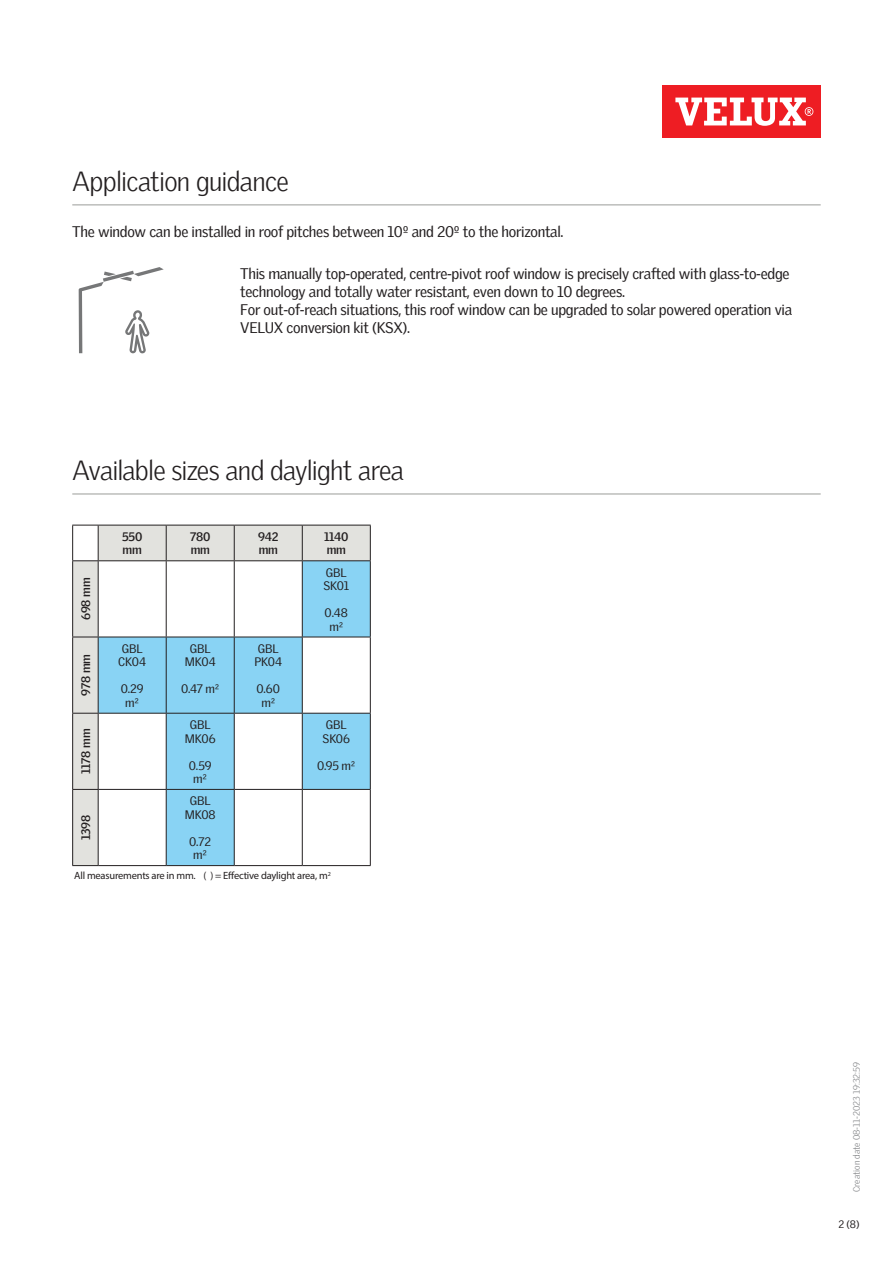
<style>
.page{position:relative;width:893px;height:1263px;background:#fff}
.page>*{position:absolute;margin:0;border:0;box-sizing:border-box;transform-origin:0 0}
.Headline_With_Line_B{font:300 27px "Velux Gothic";letter-spacing:-.03em;color:#231f20}
.Body_Regular{font:15px/18px "Velux Gothic";letter-spacing:-.02em;color:#231f20}
.TableText{font:12px/13.5px "Velux Gothic";letter-spacing:-.005em;color:#231f20;text-align:center}
.TableHeader_TableTex{font:700 12px/13.5px "Velux Gothic";letter-spacing:-.02em;color:#231f20}
.TableHeader{font:700 12px "Velux Gothic";letter-spacing:-.02em;color:#231f20}
.t1{font:10.5px "Myriad Pro";letter-spacing:-.02em;color:#231f20}
.t2{font:10.5px "Velux Gothic";color:#231f20}
.t3{font:300 9px "Velux Gothic";color:#7c7e81}
</style>
<div class="page">
<div style="left:662px;top:85px;width:159px;height:53px;background:#ee1d23"></div>
<svg style="left:675px;top:98px;width:138px;height:28px"></svg>
<hr style="left:72px;top:204px;width:749px;height:2px;background:#bcbdbb">
<hr style="left:72px;top:493px;width:749px;height:2px;background:#bcbdbb">
<svg style="left:73px;top:526px;width:297px;height:339px;background:#e0e0dd"></svg>
<svg style="left:99px;top:561px;width:271px;height:304px"></svg>
<svg style="left:73px;top:525px;width:25px;height:1px"></svg>
<hr style="left:72px;top:525px;width:1px;height:35px;background:#231f20">
<hr style="left:98px;top:525px;width:68px;height:1px;background:#231f20">
<hr style="left:98px;top:525px;width:1px;height:35px;background:#231f20">
<hr style="left:166px;top:525px;width:68px;height:1px;background:#231f20">
<hr style="left:166px;top:525px;width:1px;height:35px;background:#231f20">
<hr style="left:234px;top:525px;width:68px;height:1px;background:#231f20">
<hr style="left:234px;top:525px;width:1px;height:35px;background:#231f20">
<hr style="left:302px;top:525px;width:69px;height:1px;background:#231f20">
<hr style="left:302px;top:525px;width:1px;height:35px;background:#231f20">
<hr style="left:370px;top:525px;width:1px;height:35px;background:#231f20">
<svg style="left:72px;top:560px;width:26px;height:1px"></svg>
<hr style="left:72px;top:561px;width:1px;height:76px;background:#231f20">
<hr style="left:98px;top:560px;width:68px;height:1px;background:#231f20">
<hr style="left:98px;top:561px;width:1px;height:76px;background:#231f20">
<hr style="left:166px;top:560px;width:68px;height:1px;background:#231f20">
<hr style="left:166px;top:561px;width:1px;height:76px;background:#231f20">
<hr style="left:234px;top:560px;width:68px;height:1px;background:#231f20">
<hr style="left:234px;top:561px;width:1px;height:76px;background:#231f20">
<hr style="left:302px;top:560px;width:69px;height:1px;background:#231f20">
<hr style="left:302px;top:561px;width:1px;height:76px;background:#231f20">
<hr style="left:370px;top:561px;width:1px;height:76px;background:#231f20">
<svg style="left:73px;top:637px;width:25px;height:1px"></svg>
<hr style="left:72px;top:637px;width:1px;height:76px;background:#231f20">
<hr style="left:98px;top:637px;width:68px;height:1px;background:#231f20">
<hr style="left:98px;top:637px;width:1px;height:76px;background:#231f20">
<hr style="left:166px;top:637px;width:68px;height:1px;background:#231f20">
<hr style="left:166px;top:637px;width:1px;height:76px;background:#231f20">
<hr style="left:234px;top:637px;width:68px;height:1px;background:#231f20">
<hr style="left:234px;top:637px;width:1px;height:76px;background:#231f20">
<hr style="left:302px;top:637px;width:69px;height:1px;background:#231f20">
<hr style="left:302px;top:637px;width:1px;height:76px;background:#231f20">
<hr style="left:370px;top:637px;width:1px;height:76px;background:#231f20">
<svg style="left:73px;top:713px;width:25px;height:1px"></svg>
<hr style="left:72px;top:713px;width:1px;height:76px;background:#231f20">
<hr style="left:98px;top:713px;width:68px;height:1px;background:#231f20">
<hr style="left:98px;top:713px;width:1px;height:76px;background:#231f20">
<hr style="left:166px;top:713px;width:68px;height:1px;background:#231f20">
<hr style="left:166px;top:713px;width:1px;height:76px;background:#231f20">
<hr style="left:234px;top:713px;width:68px;height:1px;background:#231f20">
<hr style="left:234px;top:713px;width:1px;height:76px;background:#231f20">
<hr style="left:302px;top:713px;width:69px;height:1px;background:#231f20">
<hr style="left:302px;top:713px;width:1px;height:76px;background:#231f20">
<hr style="left:370px;top:713px;width:1px;height:76px;background:#231f20">
<svg style="left:72px;top:789px;width:26px;height:1px"></svg>
<hr style="left:72px;top:790px;width:1px;height:75px;background:#231f20">
<svg style="left:72px;top:865px;width:26px;height:1px"></svg>
<hr style="left:98px;top:789px;width:68px;height:1px;background:#231f20">
<hr style="left:98px;top:790px;width:1px;height:75px;background:#231f20">
<hr style="left:98px;top:865px;width:68px;height:1px;background:#231f20">
<hr style="left:166px;top:789px;width:68px;height:1px;background:#231f20">
<hr style="left:166px;top:790px;width:1px;height:75px;background:#231f20">
<hr style="left:166px;top:865px;width:68px;height:1px;background:#231f20">
<hr style="left:234px;top:789px;width:68px;height:1px;background:#231f20">
<hr style="left:234px;top:790px;width:1px;height:75px;background:#231f20">
<hr style="left:234px;top:865px;width:68px;height:1px;background:#231f20">
<hr style="left:302px;top:789px;width:69px;height:1px;background:#231f20">
<hr style="left:302px;top:790px;width:1px;height:75px;background:#231f20">
<hr style="left:370px;top:790px;width:1px;height:75px;background:#231f20">
<hr style="left:302px;top:865px;width:69px;height:1px;background:#231f20">
<svg style="left:79px;top:267px;width:85px;height:86px"></svg>
<p class="Headline_With_Line_B" style="left:72px;top:161px;width:218px">Application guidance</p>
<p class="Body_Regular" style="left:72px;top:221px;width:493px">The window can be installed in roof pitches between 10º and 20º to the horizontal.</p>
<p class="Body_Regular" style="left:240px;top:263px;width:551px">This manually top-operated, centre-pivot roof window is precisely crafted with glass-to-edge technology and totally water resistant, even down to 10 degrees.</p>
<p class="Body_Regular" style="left:240px;top:299px;width:553px">For out-of-reach situations, this roof window can be upgraded to solar powered operation via<br>VELUX conversion kit (KSX).</p>
<p class="Headline_With_Line_B" style="left:72px;top:450px;width:333px">Available sizes and daylight area</p>
<p class="TableHeader" style="left:77px;top:620px;width:44px;rotate:-90deg">698 mm</p>
<p class="TableHeader" style="left:77px;top:696px;width:43px;rotate:-90deg">978 mm</p>
<p class="TableHeader" style="left:77px;top:774px;width:47px;rotate:-90deg">1178 mm</p>
<p class="TableHeader_TableTex" style="left:122px;top:529px;width:22px">550 mm</p>
<p class="TableHeader_TableTex" style="left:190px;top:529px;width:22px">780 mm</p>
<p class="TableHeader_TableTex" style="left:258px;top:529px;width:22px">942 mm</p>
<p class="TableHeader_TableTex" style="left:324px;top:529px;width:26px">1140 mm</p>
<p class="TableText" style="left:122px;top:641px;width:22px">GBL</p>
<p class="TableText" style="left:118px;top:654px;width:29px">CK04</p>
<p class="TableText" style="left:121px;top:681px;width:25px">0.29 m²</p>
<p class="TableText" style="left:190px;top:641px;width:22px">GBL</p>
<p class="TableText" style="left:185px;top:654px;width:32px">MK04</p>
<p class="TableText" style="left:181px;top:681px;width:40px">0.47 m²</p>
<p class="TableText" style="left:190px;top:717px;width:22px">GBL</p>
<p class="TableText" style="left:185px;top:730px;width:32px">MK06</p>
<p class="TableText" style="left:189px;top:757px;width:24px">0.59 m²</p>
<p class="TableText" style="left:258px;top:641px;width:22px">GBL</p>
<p class="TableText" style="left:254px;top:654px;width:29px">PK04</p>
<p class="TableText" style="left:257px;top:681px;width:25px">0.60 m²</p>
<p class="TableText" style="left:326px;top:564px;width:22px">GBL</p>
<p class="TableText" style="left:324px;top:578px;width:27px">SK01</p>
<p class="TableText" style="left:325px;top:605px;width:25px">0.48 m²</p>
<p class="TableText" style="left:326px;top:717px;width:22px">GBL</p>
<p class="TableText" style="left:323px;top:730px;width:29px">SK06</p>
<p class="TableText" style="left:317px;top:757px;width:40px">0.95 m²</p>
<p class="TableText" style="left:190px;top:793px;width:22px">GBL</p>
<p class="TableText" style="left:185px;top:806px;width:32px">MK08</p>
<p class="TableText" style="left:189px;top:833px;width:23px">0.72 m²</p>
<p class="t1" style="left:74px;top:869px;width:258px">All measurements are in mm. ( ) = Effective daylight area, m<sup>2</sup></p>
<p class="TableHeader" style="left:77px;top:840px;width:27px;rotate:-90deg">1398</p>
<p class="t3" style="left:850px;top:1192px;width:131px;rotate:-90deg">Creation date 08-11-2023 19:32:59</p>
<p class="t2" style="left:838px;top:1216px;width:23px">2 (8)</p>
</div>
